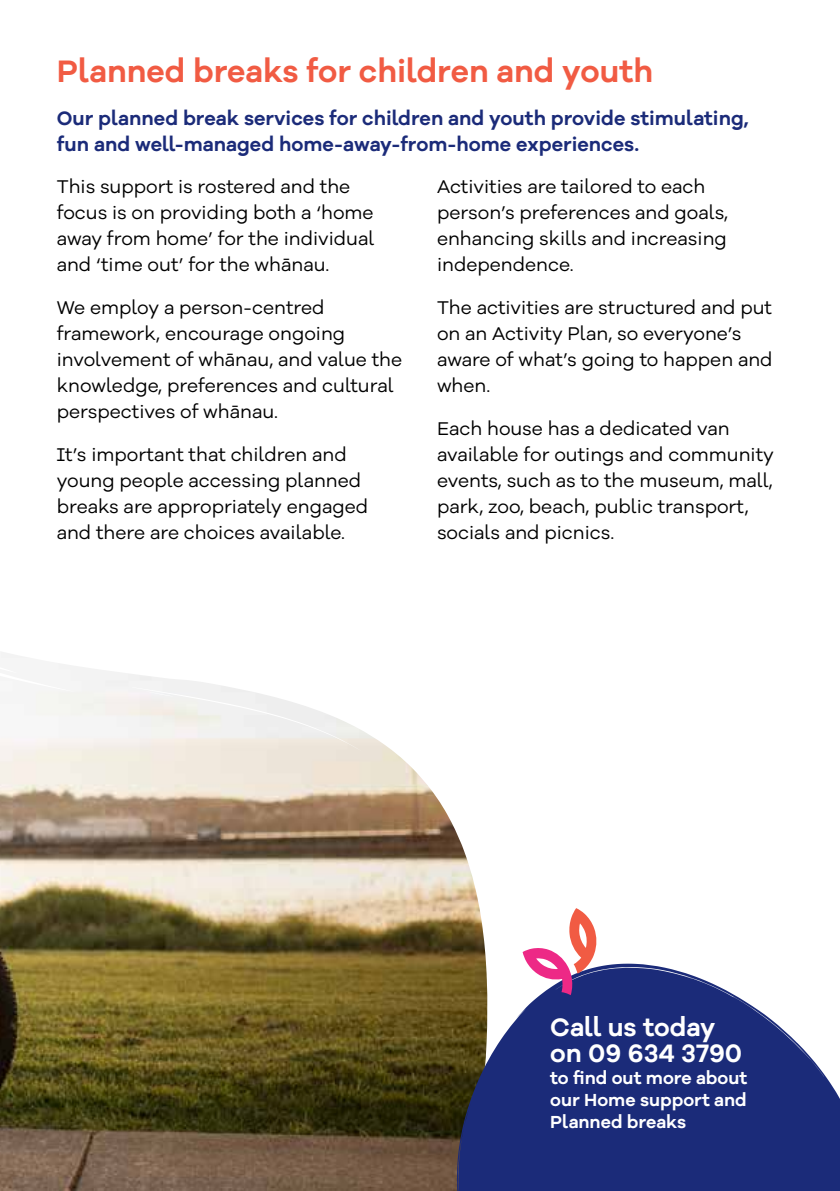
<style>
.page{position:relative;width:840px;height:1191px;background:#fff}
.page>*{position:absolute;margin:0;border:0;box-sizing:border-box;transform-origin:0 0}
.t1{font:600 32px "Galano Grotesque Alt";color:#f15b43}
.t2{font:600 26px/26px "Galano Grotesque Alt";color:#fff}
.t3{font:600 20px/26px "Galano Grotesque Alt";color:#1b2b79}
.t4{font:19px/26px "Galano Grotesque Alt";color:#000}
.t5{font:600 18px/22px "Galano Grotesque Alt";color:#fff;text-align:justify}
</style>
<div class="page">
<img style="left:0;top:652px;width:486px;height:539px">
<svg style="left:456px;top:963px;width:383px;height:228px;background:#3d4986"></svg>
<svg style="left:522px;top:908px;width:75px;height:87px"></svg>
<h1 class="t1" style="left:57px;top:50px;width:597px">Planned breaks for children and youth</h1>
<p class="t3" style="left:57px;top:104px;width:693px">Our planned break services for children and youth provide stimulating, fun and well-managed home-away-from-home experiences.</p>
<p class="t4" style="left:57px;top:173px;width:319px">This support is rostered and the focus is on providing both a ‘home away from home’ for the individual and ‘time out’ for the whānau.</p>
<p class="t4" style="left:57px;top:294px;width:347px">We employ a person-centred framework, encourage ongoing involvement of whānau, and value the knowledge, preferences and cultural perspectives of whānau.</p>
<p class="t4" style="left:57px;top:441px;width:313px">It’s important that children and young people accessing planned breaks are appropriately engaged and there are choices available.</p>
<p class="t4" style="left:437px;top:173px;width:292px">Activities are tailored to each person’s preferences and goals, enhancing skills and increasing independence.</p>
<p class="t4" style="left:437px;top:294px;width:337px">The activities are structured and put on an Activity Plan, so everyone’s aware of what’s going to happen and when.</p>
<p class="t4" style="left:437px;top:415px;width:338px">Each house has a dedicated van available for outings and community events, such as to the museum, mall, park, zoo, beach, public transport, socials and picnics.</p>
<h2 class="t2" style="left:550px;top:1013px;width:193px">Call us today on 09 634 3790</h2>
<p class="t5" style="left:550px;top:1066px;width:198px">to find out more about our Home support and Planned breaks</p>
</div>
